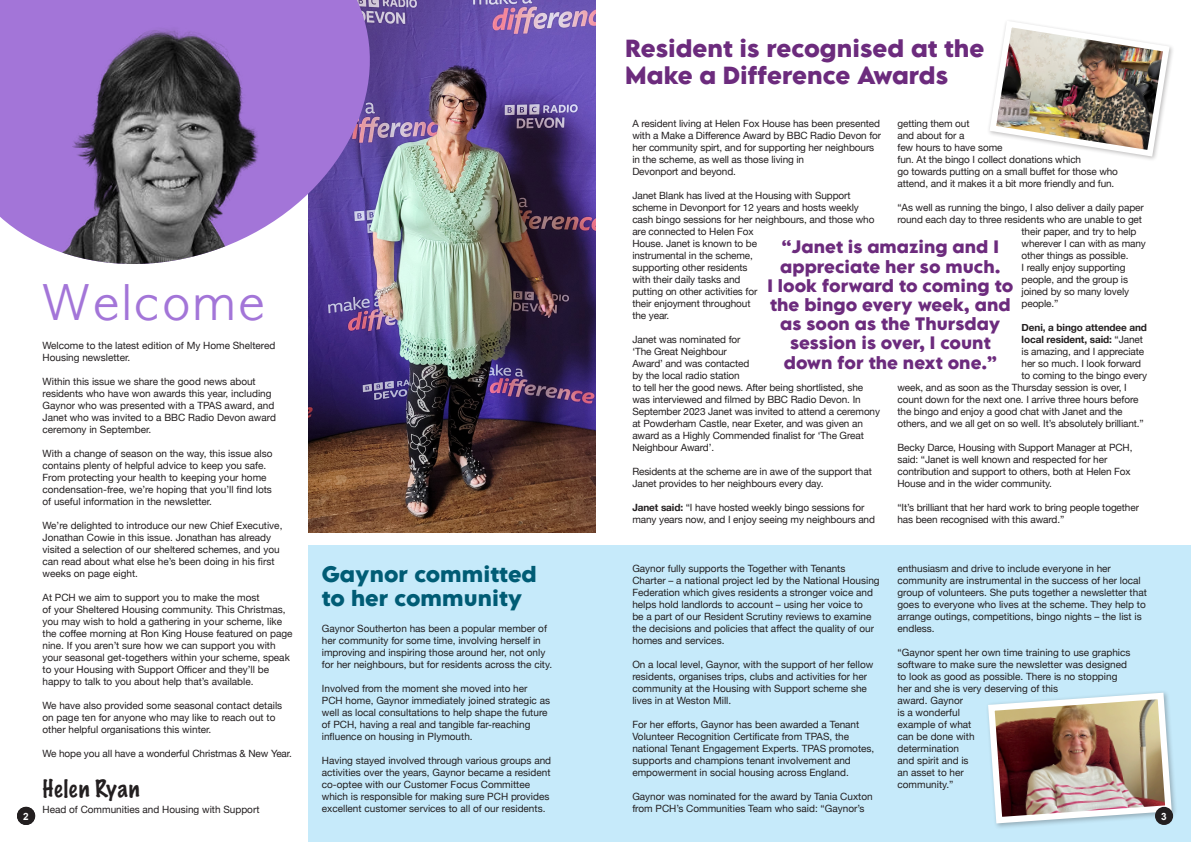
<style>
.page{position:relative;width:1191px;height:842px;background:#fff}
.page>*{position:absolute;margin:0;border:0;box-sizing:border-box;transform-origin:0 0}
.t1{font:46px "Apple Gothic";letter-spacing:.09em;color:#a375d8}
.t2{font:700 22px "LEMONMILK Pro";color:#6c2b7d}
.t3{font:100 22px "Marker Felt";letter-spacing:.035em;color:#231f20}
.t4{font:700 20px "LEMONMILK Pro";color:#005c75}
.t5{font:700 16px/19.2px "LEMONMILK Pro";color:#6c2b7d;text-align:center}
.t6{font:10px/12px "Helvetica Neue";color:#231f20}
.t7{font:700 10px "Helvetica Neue";letter-spacing:-.01em;color:#231f20}
.t8{font:700 10px "Arial";color:#fff}
.s1{font-weight:700}
.s2{font-weight:400}
</style>
<div class="page">
<img style="left:308px;top:0;width:287px;height:533px">
<div style="left:308px;top:545px;width:883px;height:297px;background:#c6eafa"></div>
<svg style="left:0;top:0;width:394px;height:289px;fill:#a375d8"></svg>
<img style="left:38px;top:18px;width:261px;height:254px">
<img style="left:988px;top:692px;width:187px;height:135px">
<img style="left:989px;top:21px;width:184px;height:139px">
<div style="left:17px;top:807px;width:18px;height:18px;background:#231f20;border-radius:50%"></div>
<div style="left:1155px;top:807px;width:18px;height:18px;background:#231f20;border-radius:50%"></div>
<p class="t2" style="left:625px;top:33px;width:361px">Resident is recognised at the</p>
<p class="t2" style="left:625px;top:60px;width:324px">Make a Difference Awards</p>
<p class="t6" style="left:632px;top:118px;width:250px">A resident living at Helen Fox House has been presented with a Make a Difference Award by BBC Radio Devon for her community spirt, and for supporting her neighbours in the scheme, as well as those living in<br>Devonport and beyond.</p>
<p class="t6" style="left:632px;top:190px;width:244px">Janet Blank has lived at the Housing with Support scheme in Devonport for 12 years and hosts weekly cash bingo sessions for her neighbours, and those who are connected to Helen Fox<br>House. Janet is known to be<br>instrumental in the scheme,<br>supporting other residents<br>with their daily tasks and<br>putting on other activities for<br>their enjoyment throughout<br>the year.</p>
<p class="t6" style="left:632px;top:334px;width:249px">Janet was nominated for<br>‘The Great Neighbour<br>Award’ and was contacted<br>by the local radio station<br>to tell her the good news. After being shortlisted, she was interviewed and filmed by BBC Radio Devon. In September 2023 Janet was invited to attend a ceremony at Powderham Castle, near Exeter, and was given an award as a Highly Commended finalist for ‘The Great Neighbour Award’.</p>
<p class="t6" style="left:632px;top:466px;width:241px">Residents at the scheme are in awe of the support that<br>Janet provides to her neighbours every day.</p>
<p class="t6" style="left:632px;top:502px;width:244px"><span class="s1">Janet said:</span> “I have hosted weekly bingo sessions for many years now, and I enjoy seeing my neighbours and</p>
<p class="t6" style="left:897px;top:118px;width:222px">getting them out<br>and about for a<br>few hours to have some<br>fun. At the bingo I collect donations which<br>go towards putting on a small buffet for those who attend, and it makes it a bit more friendly and fun.</p>
<p class="t6" style="left:897px;top:202px;width:248px">“As well as running the bingo, I also deliver a daily paper</p>
<p class="t6" style="left:897px;top:214px;width:246px">round each day to three residents who are unable to get</p>
<p class="t6" style="left:1021px;top:226px;width:116px">their paper, and try to help</p>
<p class="t6" style="left:1021px;top:238px;width:126px">wherever I can with as many</p>
<p class="t6" style="left:1021px;top:250px;width:108px">other things as possible.</p>
<p class="t6" style="left:1021px;top:262px;width:105px">I really enjoy supporting</p>
<p class="t6" style="left:1021px;top:274px;width:108px">people, and the group is</p>
<p class="t6" style="left:1021px;top:286px;width:109px">joined by so many lovely</p>
<p class="t6" style="left:1021px;top:298px;width:38px">people.”</p>
<p class="t7" style="left:1021px;top:320px;width:127px">Deni, a bingo attendee and</p>
<p class="t7" style="left:1021px;top:332px;width:123px">local resident, said: <span class="s2">“Janet</span></p>
<p class="t6" style="left:1021px;top:346px;width:124px">is amazing, and I appreciate</p>
<p class="t6" style="left:1021px;top:358px;width:121px">her so much. I look forward</p>
<p class="t6" style="left:1021px;top:370px;width:127px">to coming to the bingo every</p>
<p class="t6" style="left:897px;top:382px;width:231px">week, and as soon as the Thursday session is over, I</p>
<p class="t6" style="left:897px;top:394px;width:242px">count down for the next one. I arrive three hours before</p>
<p class="t6" style="left:897px;top:406px;width:226px">the bingo and enjoy a good chat with Janet and the</p>
<p class="t6" style="left:897px;top:418px;width:248px">others, and we all get on so well. It’s absolutely brilliant.”</p>
<p class="t6" style="left:897px;top:442px;width:236px">Becky Darce, Housing with Support Manager at PCH, said: “Janet is well known and respected for her contribution and support to others, both at Helen Fox House and in the wider community.</p>
<p class="t6" style="left:897px;top:502px;width:243px">“It’s brilliant that her hard work to bring people together has been recognised with this award.”</p>
<p class="t5" style="left:767px;top:237px;width:247px">“Janet is amazing and I appreciate her so much.<br>I look forward to coming to the bingo every week, and as soon as the Thursday session is over, I count down for the next one.”</p>
<p class="t1" style="left:43px;top:277px;width:223px">Welcome</p>
<p class="t6" style="left:43px;top:340px;width:234px">Welcome to the latest edition of My Home Sheltered<br>Housing newsletter.</p>
<p class="t6" style="left:43px;top:376px;width:235px">Within this issue we share the good news about residents who have won awards this year, including Gaynor who was presented with a TPAS award, and Janet who was invited to a BBC Radio Devon award ceremony in September.</p>
<p class="t6" style="left:43px;top:448px;width:231px">With a change of season on the way, this issue also contains plenty of helpful advice to keep you safe.<br>From protecting your health to keeping your home condensation-free, we’re hoping that you’ll find lots of useful information in the newsletter.</p>
<p class="t6" style="left:43px;top:520px;width:241px">We’re delighted to introduce our new Chief Executive, Jonathan Cowie in this issue. Jonathan has already visited a selection of our sheltered schemes, and you can read about what else he’s been doing in his first weeks on page eight.</p>
<p class="t6" style="left:43px;top:592px;width:251px">At PCH we aim to support you to make the most<br>of your Sheltered Housing community. This Christmas, you may wish to hold a gathering in your scheme, like the coffee morning at Ron King House featured on page nine. If you aren’t sure how we can support you with your seasonal get-togethers within your scheme, speak to your Housing with Support Officer and they’ll be happy to talk to you about help that’s available.</p>
<p class="t6" style="left:43px;top:700px;width:241px">We have also provided some seasonal contact details on page ten for anyone who may like to reach out to other helpful organisations this winter.</p>
<p class="t6" style="left:43px;top:748px;width:251px">We hope you all have a wonderful Christmas &amp; New Year.</p>
<p class="t3" style="left:43px;top:771px;width:98px">Helen Ryan</p>
<p class="t6" style="left:43px;top:804px;width:218px">Head of Communities and Housing with Support</p>
<p class="t6" style="left:632px;top:563px;width:249px">Gaynor fully supports the Together with Tenants Charter – a national project led by the National Housing Federation which gives residents a stronger voice and helps hold landlords to account – using her voice to<br>be a part of our Resident Scrutiny reviews to examine the decisions and policies that affect the quality of our homes and services.</p>
<p class="t6" style="left:632px;top:659px;width:242px">On a local level, Gaynor, with the support of her fellow residents, organises trips, clubs and activities for her community at the Housing with Support scheme she lives in at Weston Mill.</p>
<p class="t6" style="left:632px;top:719px;width:243px">For her efforts, Gaynor has been awarded a Tenant Volunteer Recognition Certificate from TPAS, the national Tenant Engagement Experts. TPAS promotes, supports and champions tenant involvement and empowerment in social housing across England.</p>
<p class="t6" style="left:632px;top:791px;width:242px">Gaynor was nominated for the award by Tania Cuxton from PCH’s Communities Team who said: “Gaynor’s</p>
<p class="t4" style="left:322px;top:560px;width:217px">Gaynor committed</p>
<p class="t4" style="left:322px;top:584px;width:202px">to her community</p>
<p class="t6" style="left:322px;top:623px;width:232px">Gaynor Southerton has been a popular member of her community for some time, involving herself in improving and inspiring those around her, not only for her neighbours, but for residents across the city.</p>
<p class="t6" style="left:322px;top:683px;width:230px">Involved from the moment she moved into her PCH home, Gaynor immediately joined strategic as well as local consultations to help shape the future of PCH, having a real and tangible far-reaching influence on housing in Plymouth.</p>
<p class="t6" style="left:322px;top:755px;width:231px">Having stayed involved through various groups and activities over the years, Gaynor became a resident co-optee with our Customer Focus Committee which is responsible for making sure PCH provides excellent customer services to all of our residents.</p>
<p class="t6" style="left:897px;top:563px;width:251px">enthusiasm and drive to include everyone in her community are instrumental in the success of her local group of volunteers. She puts together a newsletter that goes to everyone who lives at the scheme. They help to arrange outings, competitions, bingo nights – the list is endless.</p>
<p class="t6" style="left:897px;top:647px;width:234px">“Gaynor spent her own time training to use graphics software to make sure the newsletter was designed to look as good as possible. There is no stopping her and she is very deserving of this<br>award. Gaynor<br>is a wonderful<br>example of what<br>can be done with<br>determination<br>and spirit and is<br>an asset to her<br>community.”</p>
<p class="t8" style="left:23px;top:809px;width:7px">2</p>
<p class="t8" style="left:1161px;top:809px;width:7px">3</p>
</div>
